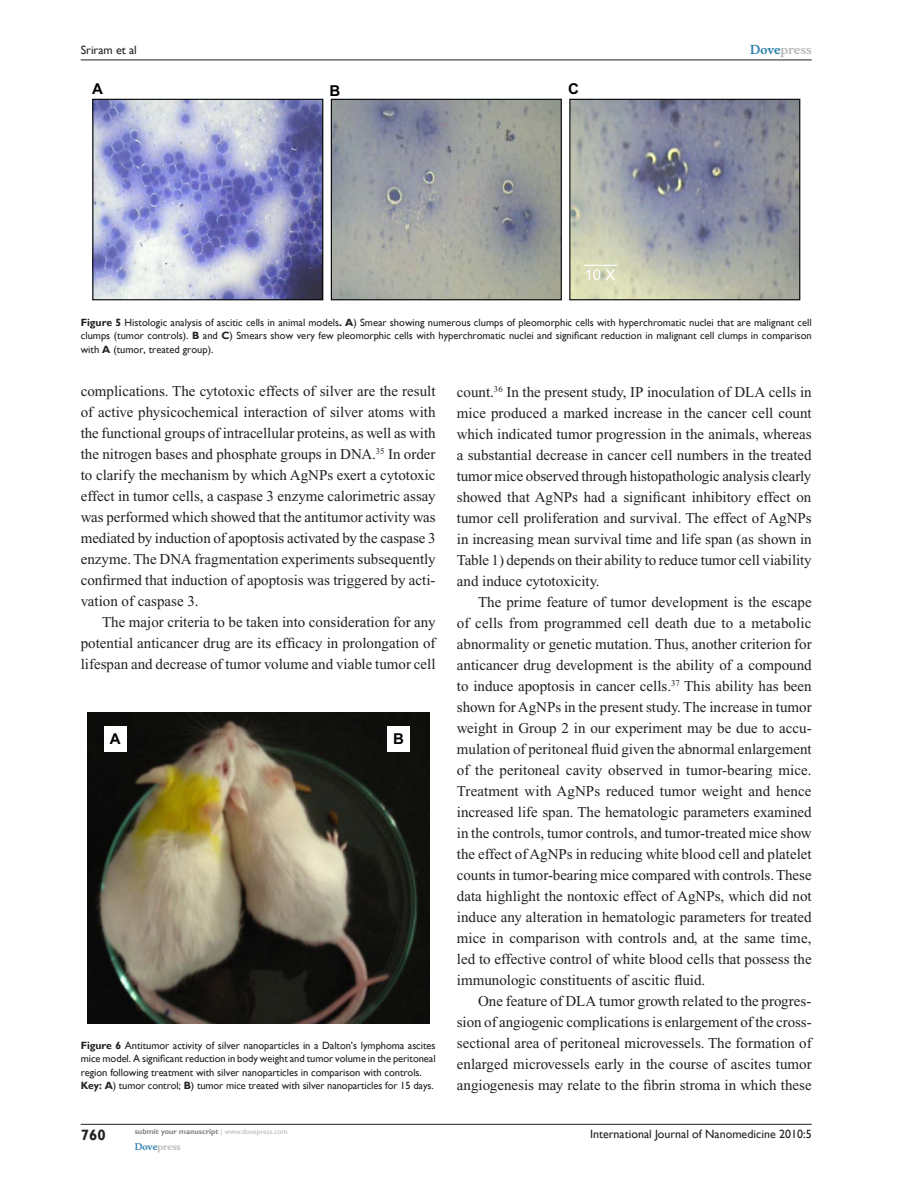
<style>
.page{position:relative;width:918px;height:1188px;background:#fff}
.page>*{position:absolute;margin:0;border:0;box-sizing:border-box;transform-origin:0 0}
.t1{font:15px/21px "Times New Roman";color:#231f20;text-align:justify}
.t2{font:700 15px "Arial";color:#000}
.t3{font:700 15px "Gill Sans";color:#231f20}
.t4{font:15px "Arial";color:#fff}
.t5{font:12px "Gill Sans";color:#231f20}
.t6{font:700 12px "Musee";color:#b8b9bc}
.t7{font:10.5px/13.5px "Gill Sans";letter-spacing:-.005em;color:#231f20;text-align:justify}
.t8{font:700 9px "Musee";color:#b8b9bc}
.t9{font:700 7.5px "Gill Sans";color:#808285}
.s1{color:#3485ae}
.s2{font-weight:700}
.s3{font-weight:400;color:#b8b9bc}
</style>
<div class="page">
<hr style="left:81px;top:1124px;width:731px;height:1px;background:#231f20">
<hr style="left:81px;top:60px;width:731px;height:1px;background:#231f20">
<img style="left:94px;top:101px;width:227px;height:197px">
<div style="left:92px;top:99px;width:231px;height:201px;border:1px solid #000"></div>
<svg style="left:330px;top:98px;width:470px;height:202px;background:#9a9e9f"></svg>
<hr style="left:584px;top:265px;width:33px;height:1px;background:#fff">
<img style="left:87px;top:713px;width:342px;height:311px">
<div style="left:104px;top:726px;width:22px;height:25px;background:#fff"></div>
<div style="left:387px;top:726px;width:23px;height:25px;background:#fff"></div>
<p class="t5" style="left:81px;top:43px;width:58px">Sriram et al</p>
<p class="t2" style="left:92px;top:80px;width:12px">A</p>
<p class="t2" style="left:330px;top:82px;width:12px">B</p>
<p class="t2" style="left:568px;top:80px;width:12px">C</p>
<p class="t6" style="left:750px;top:43px;width:63px"><span class="s1">Dove</span>press</p>
<p class="t4" style="left:585px;top:266px;width:32px">10 X</p>
<p class="t7" style="left:81px;top:316px;width:732px"><span class="s2">Figure 5</span> Histologic analysis of ascitic cells in animal models<span class="s2">. A</span>) Smear showing numerous clumps of pleomorphic cells with hyperchromatic nuclei that are malignant cell clumps (tumor controls). <span class="s2">B</span> and <span class="s2">C</span>) Smears show very few pleomorphic cells with hyperchromatic nuclei and significant reduction in malignant cell clumps in comparison with <span class="s2">A</span> (tumor, treated group).</p>
<p class="t1" style="left:81px;top:381px;width:357px">complications. The cytotoxic effects of silver are the result of active physicochemical interaction of silver atoms with the functional groups of intracellular proteins, as well as with the nitrogen bases and phosphate groups in DNA.<sup>35</sup> In order to clarify the mechanism by which AgNPs exert a cytotoxic effect in tumor cells, a caspase 3 enzyme calorimetric assay was performed which showed that the antitumor activity was mediated by induction of apoptosis activated by the caspase 3 enzyme. The DNA fragmentation experiments subsequently confirmed that induction of apoptosis was triggered by acti&shy;vation of caspase 3.</p>
<p class="t1" style="left:81px;top:612px;width:356px;text-indent:21px">The major criteria to be taken into consideration for any potential anticancer drug are its efficacy in prolongation of lifespan and decrease of tumor volume and viable tumor cell</p>
<p class="t1" style="left:457px;top:381px;width:356px">count.<sup>36</sup> In the present study, IP inoculation of DLA cells in mice produced a marked increase in the cancer cell count which indicated tumor progression in the animals, whereas a substantial decrease in cancer cell numbers in the treated tumor mice observed through histopathologic analysis clearly showed that AgNPs had a significant inhibitory effect on tumor cell proliferation and survival. The effect of AgNPs in increasing mean survival time and life span (as shown in Table 1) depends on their ability to reduce tumor cell viability and induce cytotoxicity.</p>
<p class="t1" style="left:457px;top:591px;width:356px;text-indent:21px">The prime feature of tumor development is the escape of cells from programmed cell death due to a metabolic abnormality or genetic mutation. Thus, another criterion for anticancer drug development is the ability of a compound to induce apoptosis in cancer cells.<sup>37</sup> This ability has been shown for AgNPs in the present study. The increase in tumor weight in Group 2 in our experiment may be due to accu&shy;mulation of peritoneal fluid given the abnormal enlargement of the peritoneal cavity observed in tumor-bearing mice.<br>Treatment with AgNPs reduced tumor weight and hence increased life span. The hematologic parameters examined in the controls, tumor controls, and tumor-treated mice show the effect of AgNPs in reducing white blood cell and platelet counts in tumor-bearing mice compared with controls. These data highlight the nontoxic effect of AgNPs, which did not induce any alteration in hematologic parameters for treated mice in comparison with controls and, at the same time, led to effective control of white blood cells that possess the immunologic constituents of ascitic fluid.</p>
<p class="t1" style="left:457px;top:990px;width:356px;text-indent:21px">One feature of DLA tumor growth related to the progres&shy;sion of angiogenic complications is enlargement of the cross&shy;sectional area of peritoneal microvessels. The formation of enlarged microvessels early in the course of ascites tumor angiogenesis may relate to the fibrin stroma in which these</p>
<p class="t2" style="left:110px;top:730px;width:12px">A</p>
<p class="t2" style="left:393px;top:730px;width:12px">B</p>
<p class="t7" style="left:81px;top:1039px;width:356px;text-align:left"><span class="s2">Figure 6</span> Antitumor activity of silver nanoparticles in a Dalton’s lymphoma ascites mice model. A significant reduction in body weight and tumor volume in the peritoneal region following treatment with silver nanoparticles in comparison with controls.<br><span class="s2">Key: A</span>) tumor control; <span class="s2">B</span>) tumor mice treated with silver nanoparticles for 15 days.</p>
<p class="t3" style="left:81px;top:1126px;width:26px">760</p>
<p class="t9" style="left:135px;top:1127px;width:154px">submit your manuscript <span class="s3">| www.dovepress.com</span></p>
<p class="t8" style="left:135px;top:1141px;width:48px"><span class="s1">Dove</span>press</p>
<p class="t5" style="left:590px;top:1127px;width:223px">International Journal of Nanomedicine 2010:5</p>
</div>
